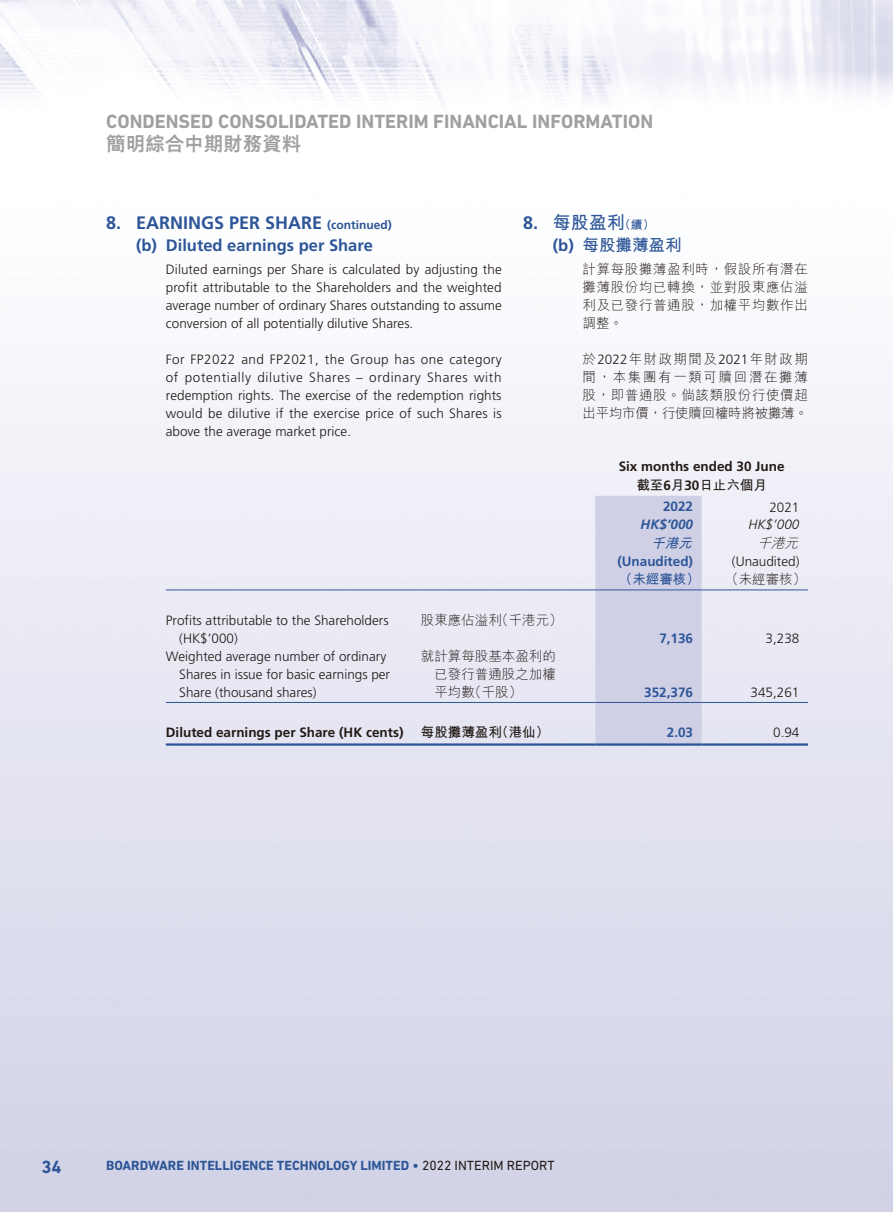
<style>
.page{position:relative;width:893px;height:1212px;background:#fff}
.page>*{position:absolute;margin:0;border:0;box-sizing:border-box;transform-origin:0 0}
.t1{font:700 19.5px "DIN Next LT Pro";color:#a0a0a1}
.t2{font:800 19.5px "M Hei HK";color:#a0a0a1}
.t3{font:700 18px "Frutiger LT Std";color:#2d5597}
.t4{font:700 18px "M Hei HK";color:#2d5597}
.t5{font:700 18px "DIN Next LT Pro";color:#2d5597}
.t6{font:700 16.5px "Frutiger LT Std";color:#2d5597}
.t7{font:700 16.5px "M Hei HK";color:#2d5597}
.t8{font:300 13.5px/18px "Frutiger LT Std";color:#231916;text-align:justify}
.t9{font:300 13.5px/18px "M Hei HK";letter-spacing:.045em;color:#231916;text-align:justify}
.t10{font:700 13.5px "DIN Next LT Pro";color:#2d5597}
.t11{font:700 13.5px "Frutiger LT Std";color:#231916}
.t12{font:700 13.5px "Frutiger LT Std";color:#2d5597}
.t13{font:700 13.5px "M Hei HK";color:#231916}
.t14{font:300 13.5px "M Hei HK";color:#231916}
.t15{font:italic 700 13.5px "Frutiger LT Std";color:#2d5597}
.t16{font:italic 300 13.5px "Frutiger LT Std";color:#231916}
.t17{font:700 13.5px "M Hei HK";color:#2d5597}
.t18{font:italic 700 13.5px "M Hei HK";color:#2d5597}
.t19{font:italic 300 13.5px "M Hei HK";color:#231916}
.s1{font-size:12px}
.s2{font-family:"Frutiger LT Std"}
.s3{font-weight:400;color:#231916}
</style>
<div class="page">
<div style="left:595px;top:496px;width:107px;height:247px;background:#cfd0e5"></div>
<hr style="left:166px;top:589px;width:255px;height:1px;background:#2d5597">
<hr style="left:421px;top:589px;width:174px;height:1px;background:#2d5597">
<hr style="left:595px;top:589px;width:107px;height:1px;background:#2d5597">
<hr style="left:702px;top:589px;width:106px;height:1px;background:#2d5597">
<hr style="left:166px;top:702px;width:255px;height:1px;background:#2d5597">
<hr style="left:421px;top:702px;width:174px;height:1px;background:#2d5597">
<hr style="left:595px;top:702px;width:107px;height:1px;background:#2d5597">
<hr style="left:702px;top:702px;width:106px;height:1px;background:#2d5597">
<hr style="left:166px;top:743px;width:255px;height:3px;background:#2d5597">
<hr style="left:421px;top:743px;width:174px;height:3px;background:#2d5597">
<hr style="left:595px;top:743px;width:107px;height:3px;background:#2d5597">
<hr style="left:702px;top:743px;width:106px;height:3px;background:#2d5597">
<h1 class="t1" style="left:106px;top:110px;width:548px">CONDENSED CONSOLIDATED INTERIM FINANCIAL INFORMATION</h1>
<h1 class="t2" style="left:106px;top:134px;width:196px">簡明綜合中期財務資料</h1>
<h2 class="t3" style="left:106px;top:212px;width:287px">8. EARNINGS PER SHARE <span class="s1">(continued)</span></h2>
<p class="t6" style="left:136px;top:236px;width:238px">(b) Diluted earnings per Share</p>
<p class="t8" style="left:166px;top:260px;width:338px">Diluted earnings per Share is calculated by adjusting the profit attributable to the Shareholders and the weighted average number of ordinary Shares outstanding to assume conversion of all potentially dilutive Shares.</p>
<p class="t8" style="left:166px;top:350px;width:338px">For FP2022 and FP2021, the Group has one category of potentially dilutive Shares – ordinary Shares with redemption rights. The exercise of the redemption rights would be dilutive if the exercise price of such Shares is above the average market price.</p>
<h2 class="t4" style="left:523px;top:209px;width:133px"><span class="s2">8.</span> 每股盈利<span class="s1">（續）</span></h2>
<p class="t7" style="left:553px;top:233px;width:130px"><span class="s2">(b)</span> 每股攤薄盈利</p>
<p class="t9" style="left:583px;top:260px;width:227px">計算每股攤薄盈利時，假設所有潛在攤薄股份均已轉換，並對股東應佔溢利及已發行普通股，加權平均數作出調整。</p>
<p class="t9" style="left:583px;top:350px;width:227px">於<span class="s2">2022</span>年財政期間及<span class="s2">2021</span>年財政期間，本集團有一類可贖回潛在攤薄股，即普通股。倘該類股份行使價超出平均市價，行使贖回權時將被攤薄。</p>
<p class="t11" style="left:619px;top:459px;width:167px">Six months ended 30 June</p>
<p class="t13" style="left:636px;top:475px;width:132px">截至<span class="s2">6</span>月<span class="s2">30</span>日止六個月</p>
<p class="t12" style="left:663px;top:499px;width:32px">2022</p>
<p class="t8" style="left:769px;top:499px;width:32px">2021</p>
<p class="t15" style="left:641px;top:517px;width:54px">HK$’000</p>
<p class="t16" style="left:748px;top:517px;width:53px">HK$’000</p>
<p class="t18" style="left:651px;top:533px;width:47px">千港元</p>
<p class="t19" style="left:757px;top:536px;width:46px">千港元</p>
<p class="t12" style="left:617px;top:553px;width:77px">(Unaudited)</p>
<p class="t8" style="left:732px;top:553px;width:69px">(Unaudited)</p>
<p class="t17" style="left:619px;top:569px;width:82px">（未經審核）</p>
<p class="t9" style="left:725px;top:570px;width:82px">（未經審核）</p>
<p class="t8" style="left:179px;top:611px;width:211px;text-indent:-13px">Profits attributable to the Shareholders (HK$’000)</p>
<p class="t14" style="left:421px;top:613px;width:143px">股東應佔溢利（千港元）</p>
<p class="t8" style="left:179px;top:647px;width:212px;text-align:left;text-indent:-13px">Weighted average number of ordinary<br>Shares in issue for basic earnings per<br>Share (thousand shares)</p>
<p class="t9" style="left:434px;top:646px;width:123px;text-indent:-13px">就計算每股基本盈利的已發行普通股之加權平均數（千股）</p>
<p class="t12" style="left:659px;top:630px;width:35px">7,136</p>
<p class="t8" style="left:766px;top:629px;width:35px">3,238</p>
<p class="t12" style="left:644px;top:684px;width:50px">352,376</p>
<p class="t8" style="left:751px;top:683px;width:50px">345,261</p>
<p class="t11" style="left:166px;top:724px;width:239px">Diluted earnings per Share (HK cents)</p>
<p class="t13" style="left:421px;top:722px;width:130px">每股攤薄盈利（港仙）</p>
<p class="t12" style="left:667px;top:724px;width:28px">2.03</p>
<p class="t8" style="left:773px;top:724px;width:28px">0.94</p>
<h2 class="t5" style="left:42px;top:1156px;width:22px">34</h2>
<p class="t10" style="left:106px;top:1158px;width:450px">BOARDWARE INTELLIGENCE TECHNOLOGY LIMITED • <span class="s3">2022 INTERIM REPORT</span></p>
</div>
